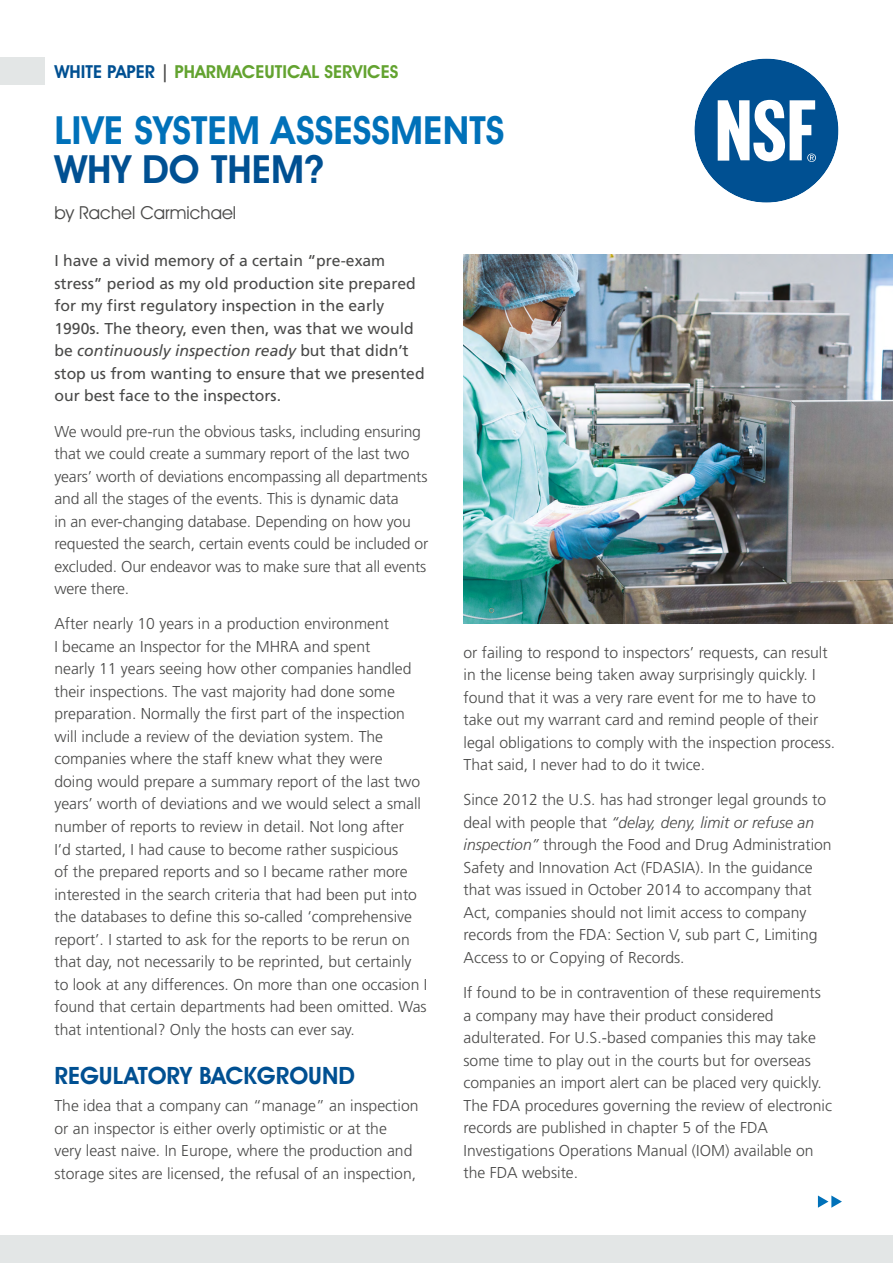
<style>
.page{position:relative;width:893px;height:1263px;background:#fff}
.page>*{position:absolute;margin:0;border:0;box-sizing:border-box;transform-origin:0 0}
.t1{font:600 39px "Avant Garde IT Cby BT";color:#0071b9}
.t2{font:600 39px "Avant Garde IT Cby BT";color:#005092}
.t3{font:600 24px "Avant Garde IT Cby BT";color:#005092}
.t4{font:600 18px "Avant Garde IT Cby BT";color:#63a330}
.t5{font:18px "Avant Garde IT Cby BT";color:#4a4a49}
.t6{font:300 15.75px/22.5px "Frutiger";color:#4a4a49}
.t7{font:15.75px/22.5px "Frutiger";color:#4a4a49}
.s1{color:#005092}
.s2{color:#4a4a49}
.s3{font-style:italic}
</style>
<div class="page">
<div style="left:0;top:1236px;width:893px;height:27px;background:#e3e6e6"></div>
<div style="left:0;top:57px;width:45px;height:27px;background:#e3e6e6"></div>
<svg style="left:694px;top:58px;width:145px;height:145px"></svg>
<svg style="left:818px;top:1195px;width:24px;height:13px"></svg>
<img style="left:463px;top:254px;width:430px;height:369px">
<p class="t4" style="left:54px;top:61px;width:346px"><span class="s1">WHITE PAPER</span> <span class="s2">|</span> PHARMACEUTICAL SERVICES</p>
<h1 class="t1" style="left:54px;top:107px;width:451px">LIVE SYSTEM ASSESSMENTS</h1>
<h1 class="t2" style="left:54px;top:146px;width:271px">WHY DO THEM?</h1>
<p class="t5" style="left:54px;top:201px;width:183px">by Rachel Carmichael</p>
<p class="t7" style="left:54px;top:249px;width:372px">I have a vivid memory of a certain “pre-exam stress” period as my old production site prepared for my first regulatory inspection in the early 1990s. The theory, even then, was that we would be <span class="s3">continuously inspection ready</span> but that didn’t stop us from wanting to ensure that we presented our best face to the inspectors.</p>
<p class="t6" style="left:54px;top:420px;width:375px">We would pre-run the obvious tasks, including ensuring that we could create a summary report of the last two years’ worth of deviations encompassing all departments and all the stages of the events. This is dynamic data<br>in an ever-changing database. Depending on how you requested the search, certain events could be included or excluded. Our endeavor was to make sure that all events were there.</p>
<p class="t6" style="left:54px;top:613px;width:374px">After nearly 10 years in a production environment<br>I became an Inspector for the MHRA and spent<br>nearly 11 years seeing how other companies handled their inspections. The vast majority had done some preparation. Normally the first part of the inspection will include a review of the deviation system. The companies where the staff knew what they were<br>doing would prepare a summary report of the last two years’ worth of deviations and we would select a small number of reports to review in detail. Not long after<br>I’d started, I had cause to become rather suspicious<br>of the prepared reports and so I became rather more interested in the search criteria that had been put into the databases to define this so-called ‘comprehensive report’. I started to ask for the reports to be rerun on that day, not necessarily to be reprinted, but certainly to look at any differences. On more than one occasion I found that certain departments had been omitted. Was that intentional? Only the hosts can ever say.</p>
<h2 class="t3" style="left:54px;top:1061px;width:302px">REGULATORY BACKGROUND</h2>
<p class="t6" style="left:54px;top:1094px;width:366px">The idea that a company can “manage” an inspection or an inspector is either overly optimistic or at the<br>very least naive. In Europe, where the production and storage sites are licensed, the refusal of an inspection,</p>
<p class="t6" style="left:463px;top:641px;width:373px">or failing to respond to inspectors’ requests, can result in the license being taken away surprisingly quickly. I found that it was a very rare event for me to have to take out my warrant card and remind people of their legal obligations to comply with the inspection process.<br>That said, I never had to do it twice.</p>
<p class="t6" style="left:463px;top:789px;width:370px">Since 2012 the U.S. has had stronger legal grounds to deal with people that <span class="s3">“delay, deny, limit or refuse an inspection”</span> through the Food and Drug Administration Safety and Innovation Act (FDASIA). In the guidance that was issued in October 2014 to accompany that Act, companies should not limit access to company records from the FDA: Section V, sub part C, Limiting Access to or Copying of Records.</p>
<p class="t6" style="left:463px;top:981px;width:370px">If found to be in contravention of these requirements a company may have their product considered adulterated. For U.S.-based companies this may take some time to play out in the courts but for overseas companies an import alert can be placed very quickly.<br>The FDA procedures governing the review of electronic records are published in chapter 5 of the FDA Investigations Operations Manual (IOM) available on the FDA website.</p>
</div>
